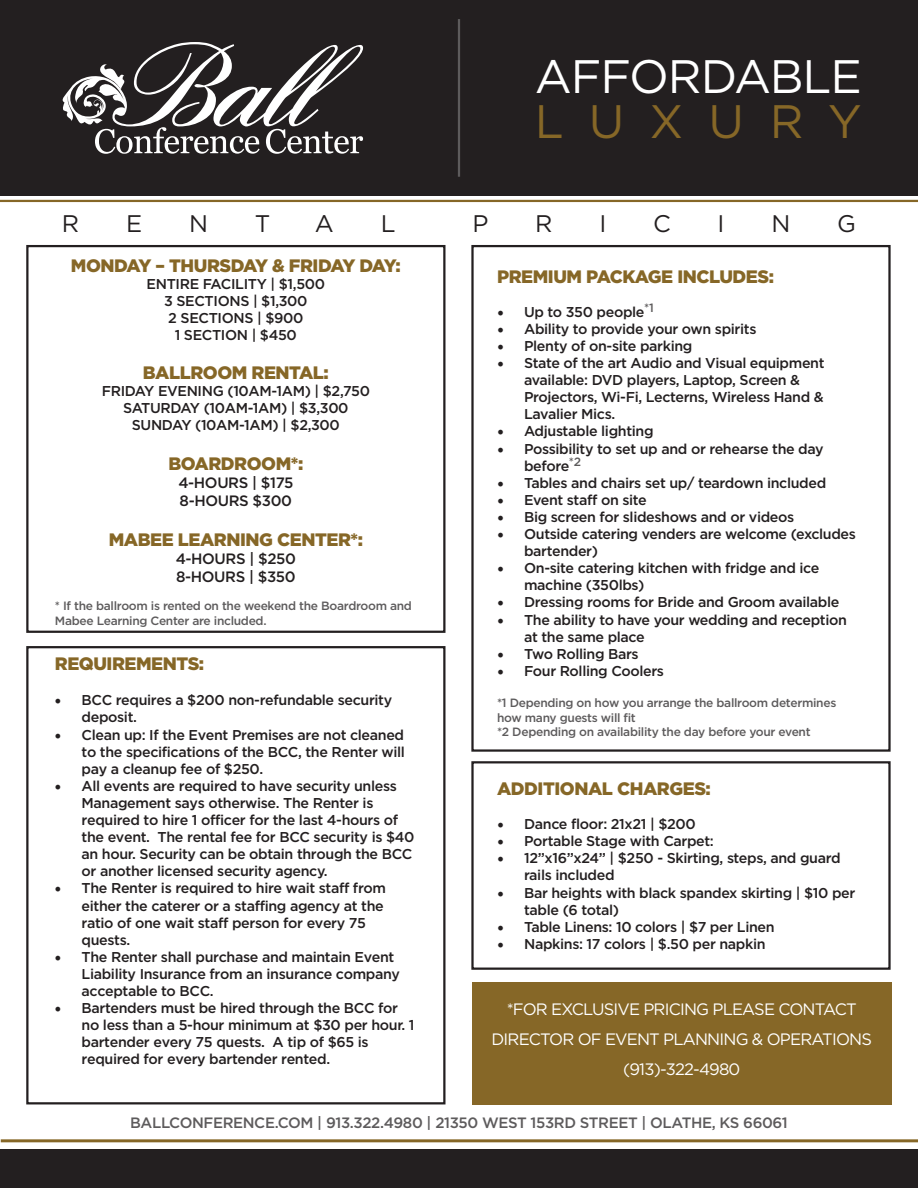
<style>
.page{position:relative;width:918px;height:1188px;background:#fff}
.page>*{position:absolute;margin:0;border:0;box-sizing:border-box;transform-origin:0 0}
.t1{font:46.95px "Gotham";letter-spacing:-.025em;color:#fff}
.t2{font:46.95px "Gotham";letter-spacing:.535em;color:#866727}
.t3{font:24px "Gotham";color:#231f20}
.t4{font:900 18px "Gotham";letter-spacing:-.025em;color:#866727}
.t5{font:16.5px/30px "Gotham";letter-spacing:-.05em;color:#fff;text-align:center}
.t6{font:500 15px "Gotham";letter-spacing:-.025em;color:#5d5b5c}
.t7{font:500 15px "Gotham";letter-spacing:-.025em;color:#231f20}
.t8{font:500 14.25px/17.1px "Gotham";letter-spacing:-.025em;color:#231f20}
.t9{font:500 12px/14.4px "Gotham";letter-spacing:-.025em;color:#5d5b5c}
.s1{font-family:"Minion Pro";font-weight:400;font-size:18px}
</style>
<div class="page">
<div style="left:0;top:0;width:918px;height:196px;background:#231f20"></div>
<div style="left:0;top:1149px;width:918px;height:39px;background:#231f20"></div>
<svg style="left:62px;top:42px;width:301px;height:112px"></svg>
<hr style="left:458px;top:19px;width:2px;height:158px;background:#5d5b5c">
<hr style="left:0;top:200px;width:918px;height:2px;background:#866727">
<hr style="left:1px;top:1139px;width:917px;height:3px;background:#866727">
<div style="left:26px;top:245px;width:420px;height:388px;border:2px solid #231f20"></div>
<div style="left:471px;top:245px;width:420px;height:507px;border:2px solid #231f20"></div>
<div style="left:26px;top:646px;width:420px;height:458px;border:2px solid #231f20"></div>
<div style="left:471px;top:761px;width:420px;height:209px;border:2px solid #231f20"></div>
<div style="left:472px;top:982px;width:419px;height:122px;background:#866727"></div>
<p class="t1" style="left:535px;top:50px;width:328px">AFFORDABLE</p>
<p class="t2" style="left:535px;top:95px;width:328px">LUXURY</p>
<p class="t3" style="left:62px;top:210px;width:19px">R</p>
<p class="t3" style="left:126px;top:210px;width:18px">E</p>
<p class="t3" style="left:189px;top:210px;width:20px">N</p>
<p class="t3" style="left:255px;top:210px;width:17px">T</p>
<p class="t3" style="left:315px;top:210px;width:20px">A</p>
<p class="t3" style="left:381px;top:210px;width:16px">L</p>
<p class="t3" style="left:472px;top:210px;width:18px">P</p>
<p class="t3" style="left:535px;top:210px;width:19px">R</p>
<p class="t3" style="left:599px;top:210px;width:8px">I</p>
<p class="t3" style="left:653px;top:210px;width:19px">C</p>
<p class="t3" style="left:718px;top:210px;width:8px">I</p>
<p class="t3" style="left:771px;top:210px;width:20px">N</p>
<p class="t3" style="left:837px;top:210px;width:20px">G</p>
<p class="t4" style="left:71px;top:255px;width:332px">MONDAY – THURSDAY &amp; FRIDAY DAY:</p>
<p class="t8" style="left:147px;top:275px;width:180px">ENTIRE FACILITY | $1,500</p>
<p class="t8" style="left:164px;top:292px;width:145px">3 SECTIONS | $1,300</p>
<p class="t8" style="left:168px;top:309px;width:137px">2 SECTIONS | $900</p>
<p class="t8" style="left:175px;top:327px;width:124px">1 SECTION | $450</p>
<p class="t4" style="left:143px;top:362px;width:188px">BALLROOM RENTAL:</p>
<p class="t8" style="left:102px;top:382px;width:270px">FRIDAY EVENING (10AM-1AM) | $2,750</p>
<p class="t8" style="left:123px;top:399px;width:227px">SATURDAY (10AM-1AM) | $3,300</p>
<p class="t8" style="left:132px;top:417px;width:210px">SUNDAY (10AM-1AM) | $2,300</p>
<p class="t4" style="left:168px;top:453px;width:136px">BOARDROOM*:</p>
<p class="t7" style="left:178px;top:474px;width:117px">4-HOURS | $175</p>
<p class="t7" style="left:180px;top:492px;width:114px">8-HOURS $300</p>
<p class="t4" style="left:109px;top:529px;width:256px">MABEE LEARNING CENTER*:</p>
<p class="t7" style="left:176px;top:550px;width:122px">4-HOURS | $250</p>
<p class="t7" style="left:176px;top:568px;width:121px">8-HOURS | $350</p>
<p class="t9" style="left:55px;top:599px;width:359px">* If the ballroom is rented on the weekend the Boardroom and<br>Mabee Learning Center are included.</p>
<p class="t4" style="left:497px;top:266px;width:278px">PREMIUM PACKAGE INCLUDES:</p>
<p class="t8" style="left:497px;top:303px;width:158px"><span class="s1">•</span> Up to 350 people<sup>*1</sup></p>
<p class="t8" style="left:497px;top:320px;width:261px"><span class="s1">•</span> Ability to provide your own spirits</p>
<p class="t8" style="left:497px;top:337px;width:197px"><span class="s1">•</span> Plenty of on-site parking</p>
<p class="t8" style="left:524px;top:354px;width:302px;text-indent:-27px"><span class="s1">•</span> State of the art Audio and Visual equipment available: DVD players, Laptop, Screen &amp; Projectors, Wi-Fi, Lecterns, Wireless Hand &amp; Lavalier Mics.</p>
<p class="t8" style="left:497px;top:423px;width:158px"><span class="s1">•</span> Adjustable lighting</p>
<p class="t8" style="left:524px;top:440px;width:301px;text-indent:-27px"><span class="s1">•</span> Possibility to set up and or rehearse the day before<sup>*2</sup></p>
<p class="t8" style="left:497px;top:474px;width:331px"><span class="s1">•</span> Tables and chairs set up/ teardown included</p>
<p class="t8" style="left:497px;top:491px;width:151px"><span class="s1">•</span> Event staff on site</p>
<p class="t8" style="left:497px;top:508px;width:299px"><span class="s1">•</span> Big screen for slideshows and or videos</p>
<p class="t8" style="left:524px;top:525px;width:333px;text-indent:-27px"><span class="s1">•</span> Outside catering venders are welcome (excludes bartender)</p>
<p class="t8" style="left:524px;top:559px;width:297px;text-indent:-27px"><span class="s1">•</span> On-site catering kitchen with fridge and ice machine (350lbs)</p>
<p class="t8" style="left:497px;top:594px;width:344px"><span class="s1">•</span> Dressing rooms for Bride and Groom available</p>
<p class="t8" style="left:524px;top:611px;width:324px;text-indent:-27px"><span class="s1">•</span> The ability to have your wedding and reception at the same place</p>
<p class="t8" style="left:497px;top:645px;width:143px"><span class="s1">•</span> Two Rolling Bars</p>
<p class="t8" style="left:497px;top:662px;width:168px"><span class="s1">•</span> Four Rolling Coolers</p>
<p class="t9" style="left:497px;top:696px;width:341px">*1 Depending on how you arrange the ballroom determines how many guests will fit</p>
<p class="t9" style="left:497px;top:724px;width:315px">*2 Depending on availability the day before your event</p>
<p class="t4" style="left:55px;top:654px;width:151px">REQUIREMENTS:</p>
<p class="t8" style="left:82px;top:691px;width:312px;text-indent:-27px"><span class="s1">•</span> BCC requires a $200 non-refundable security deposit.</p>
<p class="t8" style="left:82px;top:726px;width:325px;text-align:justify;text-indent:-27px"><span class="s1">•</span> Clean up: If the Event Premises are not cleaned to the specifications of the BCC, the Renter will pay a cleanup fee of $250.</p>
<p class="t8" style="left:82px;top:777px;width:334px;text-indent:-27px"><span class="s1">•</span> All events are required to have security unless Management says otherwise. The Renter is required to hire 1 officer for the last 4-hours of the event. The rental fee for BCC security is $40 an hour. Security can be obtain through the BCC or another licensed security agency.</p>
<p class="t8" style="left:82px;top:880px;width:306px;text-indent:-27px"><span class="s1">•</span> The Renter is required to hire wait staff from either the caterer or a staffing agency at the ratio of one wait staff person for every 75 quests.</p>
<p class="t8" style="left:82px;top:948px;width:320px;text-indent:-27px"><span class="s1">•</span> The Renter shall purchase and maintain Event<br>Liability Insurance from an insurance company acceptable to BCC.</p>
<p class="t8" style="left:82px;top:999px;width:335px;text-indent:-27px"><span class="s1">•</span> Bartenders must be hired through the BCC for no less than a 5-hour minimum at $30 per hour. 1 bartender every 75 quests. A tip of $65 is required for every bartender rented.</p>
<p class="t4" style="left:497px;top:778px;width:215px">ADDITIONAL CHARGES:</p>
<p class="t8" style="left:497px;top:815px;width:200px"><span class="s1">•</span> Dance floor: 21x21 | $200</p>
<p class="t8" style="left:497px;top:832px;width:218px"><span class="s1">•</span> Portable Stage with Carpet:</p>
<p class="t8" style="left:524px;top:849px;width:318px;text-indent:-27px"><span class="s1">•</span> 12”x16”x24” | $250 - Skirting, steps, and guard rails included</p>
<p class="t8" style="left:524px;top:884px;width:333px;text-indent:-27px"><span class="s1">•</span> Bar heights with black spandex skirting | $10 per table (6 total)</p>
<p class="t8" style="left:497px;top:918px;width:279px"><span class="s1">•</span> Table Linens: 10 colors | $7 per Linen</p>
<p class="t8" style="left:497px;top:935px;width:270px"><span class="s1">•</span> Napkins: 17 colors | $.50 per napkin</p>
<p class="t5" style="left:492px;top:994px;width:382px">*FOR EXCLUSIVE PRICING PLEASE CONTACT<br>DIRECTOR OF EVENT PLANNING &amp; OPERATIONS (913)-322-4980</p>
<p class="t6" style="left:130px;top:1114px;width:659px">BALLCONFERENCE.COM | 913.322.4980 | 21350 WEST 153RD STREET | OLATHE, KS 66061</p>
</div>
